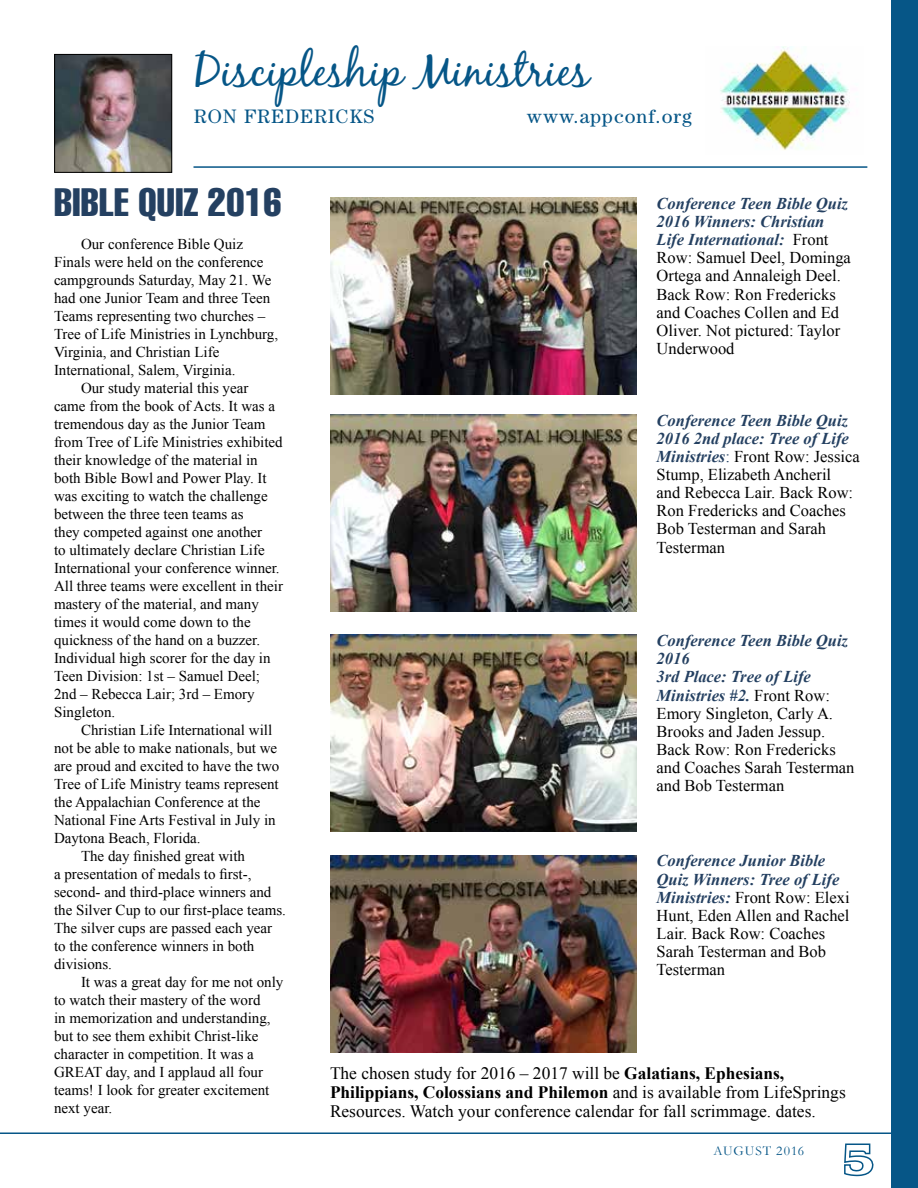
<style>
.page{position:relative;width:918px;height:1188px;background:#fff}
.page>*{position:absolute;margin:0;border:0;box-sizing:border-box;transform-origin:0 0}
.t1{font:45px "Black Jack";color:#065687}
.t2{font:extra-condensed 39px "Helvetica";letter-spacing:.01em;color:#244061}
.t3{font:19.5px "Century";letter-spacing:.05em;color:#065687}
.t4{font:17.4px/19.2px "Times New Roman";color:#000}
.t5{font:16.5px/18.1px "Times New Roman";color:#000}
.t6{font:15px "Times New Roman";color:#000}
.t7{font:13.5px "Garamond";letter-spacing:.06em;color:#065687}
.s1{font-weight:700;font-style:italic;color:#244061}
.s2{color:#244061}
.s3{font-weight:700}
</style>
<div class="page">
<div style="left:891px;top:0;width:27px;height:1188px;background:#065687"></div>
<hr style="left:0;top:1132px;width:918px;height:2px;background:#065687">
<svg style="left:844px;top:1143px;width:30px;height:34px"></svg>
<img style="left:56px;top:56px;width:114px;height:115px">
<div style="left:54px;top:54px;width:118px;height:119px;border:1px solid #000"></div>
<img style="left:720px;top:46px;width:130px;height:104px">
<hr style="left:194px;top:166px;width:673px;height:2px;background:#065687">
<img style="left:330px;top:198px;width:306px;height:197px">
<img style="left:330px;top:414px;width:306px;height:197px">
<img style="left:330px;top:635px;width:306px;height:197px">
<img style="left:330px;top:855px;width:306px;height:197px">
<h1 class="t1" style="left:194px;top:43px;width:397px">Discipleship Ministries</h1>
<h3 class="t3" style="left:194px;top:105px;width:182px">RON FREDERICKS</h3>
<h3 class="t3" style="left:527px;top:105px;width:167px">www.appconf.org</h3>
<h2 class="t2" style="left:54px;top:177px;width:229px">BIBLE QUIZ 2016</h2>
<p class="t6" style="left:81px;top:233px;width:164px">Our conference Bible Quiz</p>
<p class="t6" style="left:54px;top:251px;width:211px">Finals were held on the conference</p>
<p class="t6" style="left:54px;top:269px;width:219px">campgrounds Saturday, May 21. We</p>
<p class="t6" style="left:54px;top:287px;width:218px">had one Junior Team and three Teen</p>
<p class="t6" style="left:54px;top:305px;width:213px">Teams representing two churches –</p>
<p class="t6" style="left:54px;top:323px;width:226px">Tree of Life Ministries in Lynchburg,</p>
<p class="t6" style="left:54px;top:341px;width:167px">Virginia, and Christian Life</p>
<p class="t6" style="left:54px;top:359px;width:183px">International, Salem, Virginia.</p>
<p class="t6" style="left:81px;top:377px;width:169px">Our study material this year</p>
<p class="t6" style="left:54px;top:395px;width:223px">came from the book of Acts. It was a</p>
<p class="t6" style="left:54px;top:413px;width:213px">tremendous day as the Junior Team</p>
<p class="t6" style="left:54px;top:431px;width:230px">from Tree of Life Ministries exhibited</p>
<p class="t6" style="left:54px;top:449px;width:205px">their knowledge of the material in</p>
<p class="t6" style="left:54px;top:467px;width:214px">both Bible Bowl and Power Play. It</p>
<p class="t6" style="left:54px;top:485px;width:215px">was exciting to watch the challenge</p>
<p class="t6" style="left:54px;top:503px;width:191px">between the three teen teams as</p>
<p class="t6" style="left:54px;top:521px;width:210px">they competed against one another</p>
<p class="t6" style="left:54px;top:539px;width:212px">to ultimately declare Christian Life</p>
<p class="t6" style="left:54px;top:557px;width:227px">International your conference winner.</p>
<p class="t6" style="left:54px;top:575px;width:231px">All three teams were excellent in their</p>
<p class="t6" style="left:54px;top:593px;width:206px">mastery of the material, and many</p>
<p class="t6" style="left:54px;top:611px;width:198px">times it would come down to the</p>
<p class="t6" style="left:54px;top:629px;width:208px">quickness of the hand on a buzzer.</p>
<p class="t6" style="left:54px;top:647px;width:218px">Individual high scorer for the day in</p>
<p class="t6" style="left:54px;top:665px;width:208px">Teen Division: 1st – Samuel Deel;</p>
<p class="t6" style="left:54px;top:683px;width:202px">2nd – Rebecca Lair; 3rd – Emory</p>
<p class="t6" style="left:54px;top:701px;width:63px">Singleton.</p>
<p class="t6" style="left:81px;top:719px;width:193px">Christian Life International will</p>
<p class="t6" style="left:54px;top:737px;width:225px">not be able to make nationals, but we</p>
<p class="t6" style="left:54px;top:755px;width:227px">are proud and excited to have the two</p>
<p class="t6" style="left:54px;top:773px;width:226px">Tree of Life Ministry teams represent</p>
<p class="t6" style="left:54px;top:791px;width:208px">the Appalachian Conference at the</p>
<p class="t6" style="left:54px;top:809px;width:223px">National Fine Arts Festival in July in</p>
<p class="t6" style="left:54px;top:827px;width:148px">Daytona Beach, Florida.</p>
<p class="t6" style="left:81px;top:845px;width:166px">The day finished great with</p>
<p class="t6" style="left:54px;top:863px;width:199px">a presentation of medals to first-,</p>
<p class="t6" style="left:54px;top:881px;width:219px">second- and third-place winners and</p>
<p class="t6" style="left:54px;top:899px;width:234px">the Silver Cup to our first-place teams.</p>
<p class="t6" style="left:54px;top:917px;width:220px">The silver cups are passed each year</p>
<p class="t6" style="left:54px;top:935px;width:202px">to the conference winners in both</p>
<p class="t6" style="left:54px;top:953px;width:59px">divisions.</p>
<p class="t6" style="left:81px;top:971px;width:204px">It was a great day for me not only</p>
<p class="t6" style="left:54px;top:989px;width:208px">to watch their mastery of the word</p>
<p class="t6" style="left:54px;top:1007px;width:218px">in memorization and understanding,</p>
<p class="t6" style="left:54px;top:1025px;width:206px">but to see them exhibit Christ-like</p>
<p class="t6" style="left:54px;top:1043px;width:201px">character in competition. It was a</p>
<p class="t6" style="left:54px;top:1061px;width:211px">GREAT day, and I applaud all four</p>
<p class="t6" style="left:54px;top:1079px;width:217px">teams! I look for greater excitement</p>
<p class="t6" style="left:54px;top:1097px;width:60px">next year.</p>
<p class="t5" style="left:657px;top:194px;width:196px"><span class="s1">Conference Teen Bible Quiz<br>2016 Winners: Christian<br>Life International:</span> Front<br>Row: Samuel Deel, Dominga<br>Ortega and Annaleigh Deel.<br>Back Row: Ron Fredericks and Coaches Collen and Ed<br>Oliver. Not pictured: Taylor<br>Underwood</p>
<p class="t5" style="left:657px;top:411px;width:205px"><span class="s1">Conference Teen Bible Quiz<br>2016 2nd place: Tree of Life<br>Ministries</span><span class="s2">:</span> Front Row: Jessica<br>Stump, Elizabeth Ancheril<br>and Rebecca Lair. Back Row:<br>Ron Fredericks and Coaches<br>Bob Testerman and Sarah<br>Testerman</p>
<p class="t5" style="left:657px;top:631px;width:199px"><span class="s1">Conference Teen Bible Quiz<br>2016<br>3rd Place: Tree of Life<br>Ministries #2.</span> Front Row:<br>Emory Singleton, Carly A.<br>Brooks and Jaden Jessup.<br>Back Row: Ron Fredericks and Coaches Sarah Testerman and Bob Testerman</p>
<p class="t5" style="left:657px;top:852px;width:194px"><span class="s1">Conference Junior Bible<br>Quiz Winners: Tree of Life<br>Ministries:</span> Front Row: Elexi<br>Hunt, Eden Allen and Rachel<br>Lair. Back Row: Coaches<br>Sarah Testerman and Bob<br>Testerman</p>
<p class="t4" style="left:330px;top:1063px;width:517px">The chosen study for 2016 – 2017 will be <span class="s3">Galatians, Ephesians,<br>Philippians, Colossians and Philemon</span> and is available from LifeSprings<br>Resources. Watch your conference calendar for fall scrimmage. dates.</p>
<p class="t7" style="left:714px;top:1142px;width:92px">AUGUST 2016</p>
</div>
